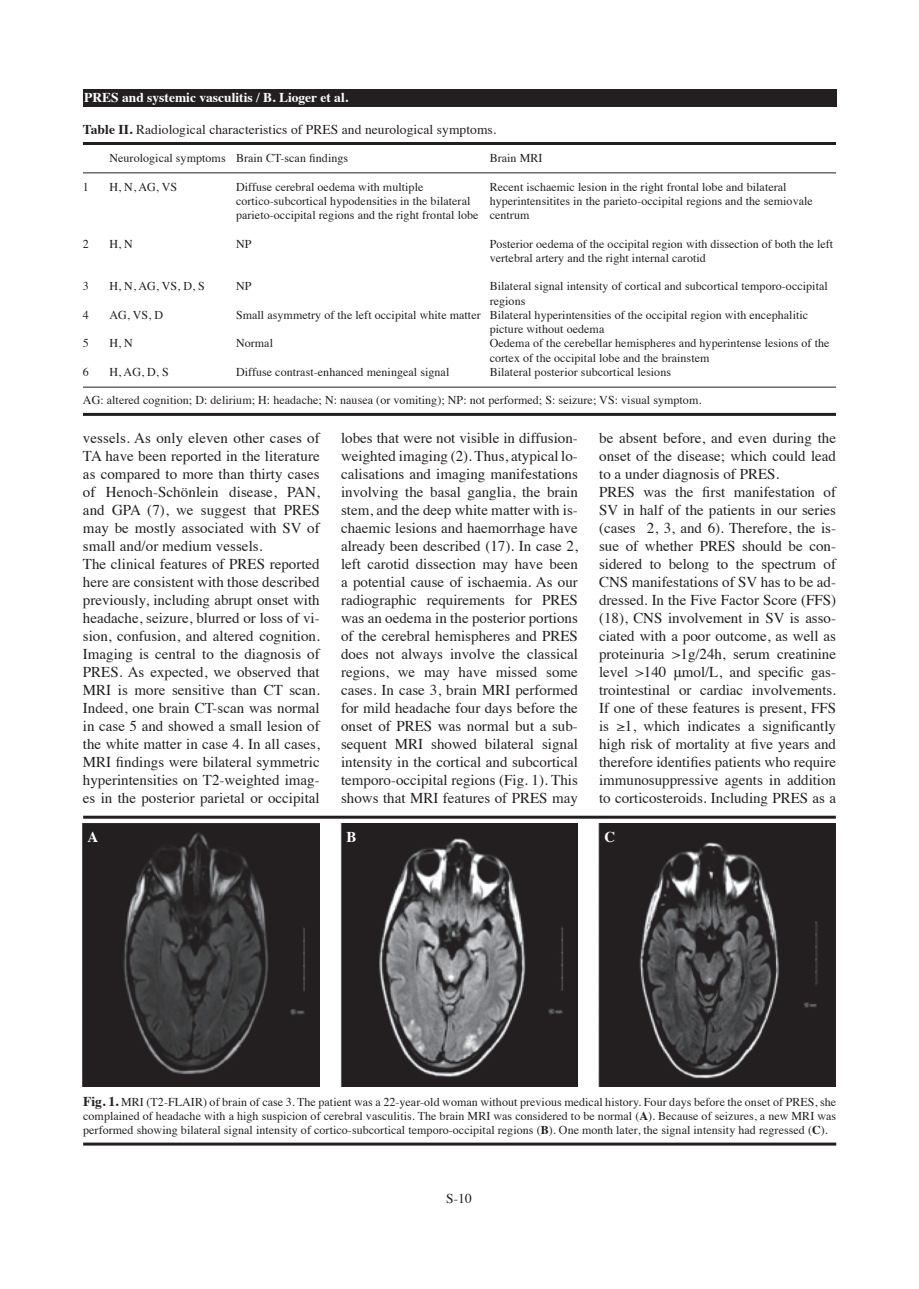
<style>
.page{position:relative;width:919px;height:1289px;background:#fff}
.page>*{position:absolute;margin:0;border:0;box-sizing:border-box;transform-origin:0 0}
.t1{font:15px/18px "Times";color:#231f20}
.t2{font:700 15px "Times";color:#fff}
.t3{font:13.5px "Times";letter-spacing:.005em;color:#231f20}
.t4{font:700 13.5px "Times";color:#fff}
.t5{font:12px/14.2px "Times";letter-spacing:.005em;color:#231f20}
.s1{font-weight:700}
.s2{font-weight:700;font-size:13.5px}
</style>
<div class="page">
<div style="left:83px;top:89px;width:753px;height:17px;background:#231f20"></div>
<hr style="left:83px;top:142px;width:753px;height:3px;background:#231f20">
<hr style="left:83px;top:173px;width:753px;height:1px;background:#231f20">
<hr style="left:83px;top:387px;width:753px;height:1px;background:#231f20">
<hr style="left:83px;top:413px;width:753px;height:3px;background:#231f20">
<hr style="left:83px;top:1142px;width:753px;height:3px;background:#231f20">
<img style="left:83px;top:823px;width:236px;height:263px">
<img style="left:341px;top:823px;width:236px;height:263px">
<img style="left:599px;top:823px;width:236px;height:263px">
<hr style="left:83px;top:815px;width:752px;height:3px;background:#231f20">
<p class="t4" style="left:84px;top:84px;width:265px">PRES and systemic vasculitis / B. Lioger et al.</p>
<p class="t3" style="left:83px;top:116px;width:415px"><span class="s1">Table II.</span> Radiological characteristics of PRES and neurological symptoms.</p>
<p class="t5" style="left:109px;top:150px;width:240px">Neurological symptoms Brain CT-scan findings</p>
<p class="t5" style="left:489px;top:150px;width:54px">Brain MRI</p>
<p class="t5" style="left:83px;top:178px;width:7px">1</p>
<p class="t5" style="left:109px;top:178px;width:69px">H, N, AG, VS</p>
<p class="t5" style="left:236px;top:178px;width:189px">Diffuse cerebral oedema with multiple</p>
<p class="t5" style="left:489px;top:178px;width:298px">Recent ischaemic lesion in the right frontal lobe and bilateral</p>
<p class="t5" style="left:236px;top:192px;width:236px">cortico-subcortical hypodensities in the bilateral</p>
<p class="t5" style="left:236px;top:192px;width:578px;text-indent:254px">hyperintensitites in the parieto-occipital regions and the semiovale parieto-occipital regions and the right frontal lobe centrum</p>
<p class="t5" style="left:83px;top:235px;width:7px">2</p>
<p class="t5" style="left:109px;top:235px;width:25px">H, N</p>
<p class="t5" style="left:236px;top:235px;width:17px">NP</p>
<p class="t5" style="left:489px;top:235px;width:345px">Posterior oedema of the occipital region with dissection of both the left vertebral artery and the right internal carotid</p>
<p class="t5" style="left:83px;top:278px;width:7px">3</p>
<p class="t5" style="left:109px;top:278px;width:97px">H, N, AG, VS, D, S</p>
<p class="t5" style="left:236px;top:278px;width:17px">NP</p>
<p class="t5" style="left:489px;top:278px;width:339px">Bilateral signal intensity of cortical and subcortical temporo-occipital regions</p>
<p class="t5" style="left:83px;top:306px;width:7px">4</p>
<p class="t5" style="left:109px;top:306px;width:55px">AG, VS, D</p>
<p class="t5" style="left:489px;top:306px;width:320px;text-indent:-254px">Small asymmetry of the left occipital white matter Bilateral hyperintensities of the occipital region with encephalitic picture without oedema</p>
<p class="t5" style="left:83px;top:335px;width:7px">5</p>
<p class="t5" style="left:109px;top:335px;width:25px">H, N</p>
<p class="t5" style="left:236px;top:335px;width:38px">Normal</p>
<p class="t5" style="left:489px;top:335px;width:341px">Oedema of the cerebellar hemispheres and hyperintense lesions of the cortex of the occipital lobe and the brainstem</p>
<p class="t5" style="left:83px;top:363px;width:7px">6</p>
<p class="t5" style="left:109px;top:363px;width:61px">H, AG, D, S</p>
<p class="t5" style="left:236px;top:363px;width:215px">Diffuse contrast-enhanced meningeal signal</p>
<p class="t5" style="left:489px;top:363px;width:183px">Bilateral posterior subcortical lesions</p>
<p class="t5" style="left:83px;top:392px;width:620px">AG: altered cognition; D: delirium; H: headache; N: nausea (or vomiting); NP: not performed; S: seizure; VS: visual symptom.</p>
<p class="t1" style="left:83px;top:427px;width:238px">vessels. As only eleven other cases of TA have been reported in the literature as compared to more than thirty cases of Henoch-Schönlein disease, PAN, and GPA (7), we suggest that PRES may be mostly associated with SV of small and/or medium vessels.<br>The clinical features of PRES reported here are consistent with those described previously, including abrupt onset with headache, seizure, blurred or loss of vi&shy;sion, confusion, and altered cognition.<br>Imaging is central to the diagnosis of PRES. As expected, we observed that MRI is more sensitive than CT scan.<br>Indeed, one brain CT-scan was normal in case 5 and showed a small lesion of the white matter in case 4. In all cases, MRI findings were bilateral symmetric hyperintensities on T2-weighted imag&shy;es in the posterior parietal or occipital</p>
<p class="t1" style="left:341px;top:427px;width:238px;text-align:justify">lobes that were not visible in diffusion&shy;weighted imaging (2). Thus, atypical lo&shy;calisations and imaging manifestations involving the basal ganglia, the brain stem, and the deep white matter with is&shy;chaemic lesions and haemorrhage have already been described (17). In case 2, left carotid dissection may have been a potential cause of ischaemia. As our radiographic requirements for PRES was an oedema in the posterior portions of the cerebral hemispheres and PRES does not always involve the classical regions, we may have missed some cases. In case 3, brain MRI performed for mild headache four days before the onset of PRES was normal but a sub&shy;sequent MRI showed bilateral signal intensity in the cortical and subcortical temporo-occipital regions (Fig. 1). This shows that MRI features of PRES may</p>
<p class="t1" style="left:599px;top:427px;width:238px">be absent before, and even during the onset of the disease; which could lead to a under diagnosis of PRES.<br>PRES was the first manifestation of SV in half of the patients in our series (cases 2, 3, and 6). Therefore, the is&shy;sue of whether PRES should be con&shy;sidered to belong to the spectrum of CNS manifestations of SV has to be ad&shy;dressed. In the Five Factor Score (FFS) (18), CNS involvement in SV is asso&shy;ciated with a poor outcome, as well as proteinuria &gt;1g/24h, serum creatinine level &gt;140 μmol/L, and specific gas&shy;trointestinal or cardiac involvements.<br>If one of these features is present, FFS is ≥1, which indicates a significantly high risk of mortality at five years and therefore identifies patients who require immunosuppressive agents in addition to corticosteroids. Including PRES as a</p>
<p class="t2" style="left:87px;top:822px;width:12px">A</p>
<p class="t2" style="left:346px;top:822px;width:12px">B</p>
<p class="t2" style="left:604px;top:822px;width:12px">C</p>
<p class="t5" style="left:83px;top:1093px;width:754px;text-align:justify"><span class="s2">Fig. 1.</span> MRI (T2-FLAIR) of brain of case 3. The patient was a 22-year-old woman without previous medical history. Four days before the onset of PRES, she complained of headache with a high suspicion of cerebral vasculitis. The brain MRI was considered to be normal (<span class="s1">A</span>). Because of seizures, a new MRI was performed showing bilateral signal intensity of cortico-subcortical temporo-occipital regions (<span class="s1">B</span>). One month later, the signal intensity had regressed (<span class="s1">C</span>).</p>
<p class="t3" style="left:446px;top:1185px;width:27px">S-10</p>
</div>
